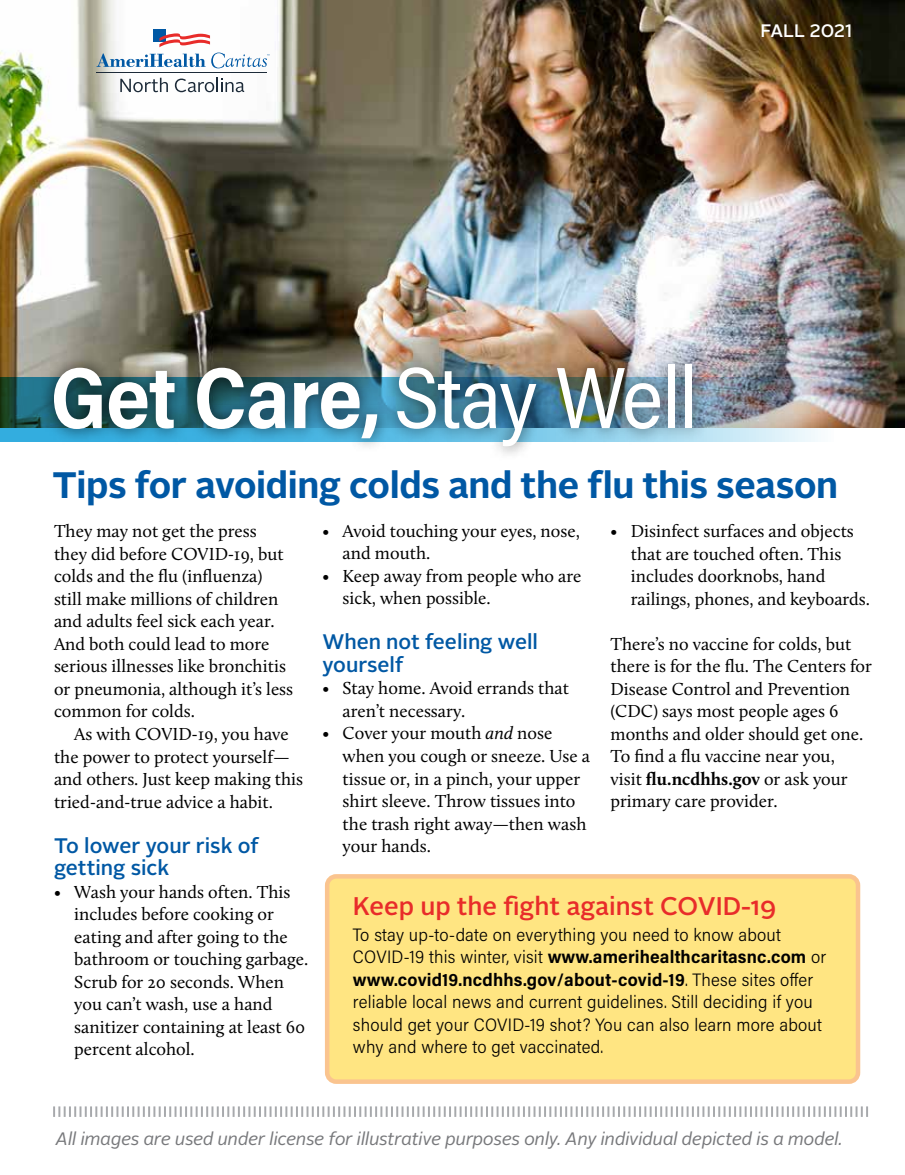
<style>
.page{position:relative;width:905px;height:1175px;background:#fff}
.page>*{position:absolute;margin:0;border:0;box-sizing:border-box;transform-origin:0 0}
.t1{font:700 87px "Acumin Pro Semi Cond";letter-spacing:-.015em;color:#fff;scale:.95 1}
.t2{font:700 36.75px "Alright Sans";letter-spacing:-.01em;color:#0058a4}
.t3{font:500 25.5px "Alright Sans";color:#e82c2a}
.t4{font:500 21px/22.5px "Alright Sans";color:#0058a4}
.t5{font:18px/22.5px "Calluna";color:#000}
.t6{font:300 18px/22.5px "Acumin Pro Semi Cond";letter-spacing:.01em;color:#000}
.t7{font:italic 18px "Alright Sans";letter-spacing:-.01em;color:#77787b}
.t8{font:500 18px "Alright Sans";color:#fff}
.s1{font-weight:400}
.s2{font-style:italic}
.s3{font-weight:700}
</style>
<div class="page">
<div style="left:327px;top:876px;width:531px;height:205px;background:#ffe582;border-radius:9px"></div>
<div style="left:325px;top:874px;width:535px;height:209px;border:4px solid #f6891f;border-radius:9px"></div>
<svg style="left:53px;top:1106px;width:815px;height:10px"></svg>
<img style="left:0;top:0;width:904px;height:428px">
<div style="left:153px;top:29px;width:12px;height:12px;background:#0058a4"></div>
<svg style="left:159px;top:33px;width:51px;height:14px"></svg>
<svg style="left:120px;top:78px;width:48px;height:14px"></svg>
<svg style="left:175px;top:78px;width:69px;height:14px"></svg>
<hr style="left:96px;top:72px;width:171px;height:1px;background:#1d2b39">
<svg style="left:96px;top:53px;width:173px;height:15px"></svg>
<img style="left:0;top:377px;width:833px;height:64px">
<div style="left:39px;top:350px;width:668px;height:110px;background:#000;opacity:.67"></div>
<p class="t8" style="left:760px;top:18px;width:93px">FALL 2021</p>
<p class="t1" style="left:50px;top:336px;width:683px">Get Care, <span class="s1">Stay Well</span></p>
<h1 class="t2" style="left:52px;top:460px;width:787px">Tips for avoiding colds and the flu this season</h1>
<p class="t5" style="left:54px;top:520px;width:241px">They may not get the press they did before COVID-19, but colds and the fu (infuenza) still make millions of children and adults feel sick each year.<br>And both could lead to more serious illnesses like bronchitis or pneumonia, although it’s less common for colds.</p>
<p class="t5" style="left:54px;top:722px;width:251px;text-indent:20px">As with COVID-19, you have the power to protect yourself— and others. Just keep making this tried-and-true advice a habit.</p>
<p class="t4" style="left:54px;top:834px;width:207px">To lower your risk of getting sick</p>
<p class="t5" style="left:74px;top:880px;width:235px;text-indent:-20px">• Wash your hands often. This includes before cooking or eating and after going to the bathroom or touching garbage.<br>Scrub for 20 seconds. When you can’t wash, use a hand sanitizer containing at least 60 percent alcohol.</p>
<p class="t5" style="left:342px;top:519px;width:239px;text-indent:-20px">• Avoid touching your eyes, nose, and mouth.</p>
<p class="t5" style="left:342px;top:564px;width:240px;text-indent:-20px">• Keep away from people who are sick, when possible.</p>
<p class="t4" style="left:322px;top:631px;width:217px">When not feeling well yourself</p>
<p class="t5" style="left:342px;top:677px;width:228px;text-indent:-20px">• Stay home. Avoid errands that aren’t necessary.</p>
<p class="t5" style="left:342px;top:722px;width:249px;text-indent:-20px">• Cover your mouth <span class="s2">and</span> nose when you cough or sneeze. Use a tissue or, in a pinch, your upper shirt sleeve. Throw tissues into the trash right away—then wash your hands.</p>
<p class="t5" style="left:630px;top:520px;width:241px;text-indent:-20px">• Disinfect surfaces and objects that are touched often. This includes doorknobs, hand railings, phones, and keyboards.</p>
<p class="t5" style="left:610px;top:632px;width:263px">There’s no vaccine for colds, but there is for the fu. The Centers for<br>Disease Control and Prevention (CDC) says most people ages 6 months and older should get one.<br>To fnd a fu vaccine near you,<br>visit <span class="s3">fu.ncdhhs.gov</span> or ask your primary care provider.</p>
<h2 class="t3" style="left:353px;top:888px;width:425px">Keep up the fght against COVID-19</h2>
<p class="t6" style="left:353px;top:922px;width:474px">To stay up-to-date on everything you need to know about COVID-19 this winter, visit <span class="s3">www.amerihealthcaritasnc.com</span> or <span class="s3">www.covid19.ncdhhs.gov/about-covid-19</span>. These sites ofer reliable local news and current guidelines. Still deciding if you should get your COVID-19 shot? You can also learn more about why and where to get vaccinated.</p>
<p class="t7" style="left:56px;top:1126px;width:788px">All images are used under license for illustrative purposes only. Any individual depicted is a model.</p>
</div>
